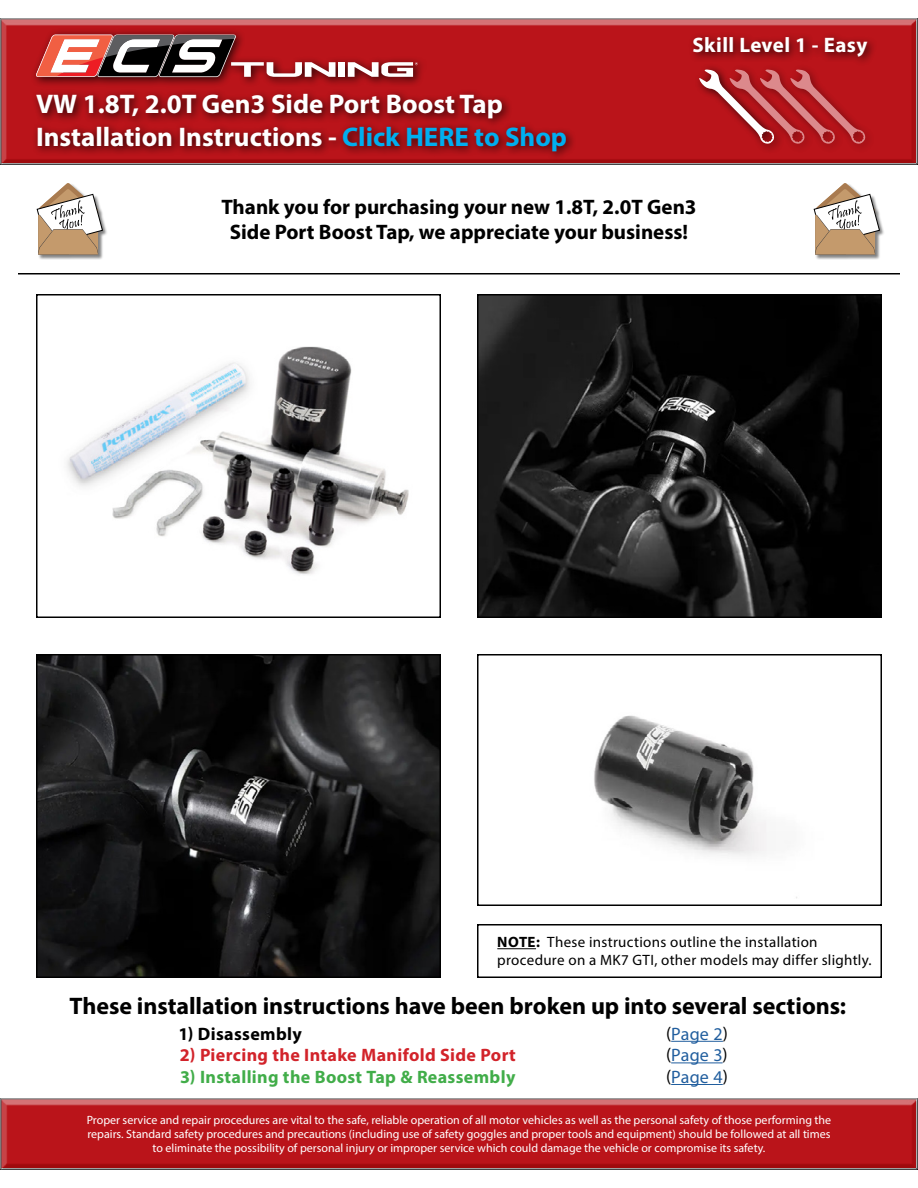
<style>
.page{position:relative;width:918px;height:1188px;background:#fff}
.page>*{position:absolute;margin:0;border:0;box-sizing:border-box;transform-origin:0 0}
.t1{font:700 27px/32.4px "Myriad Pro";color:#fff}
.t2{font:700 24px "Myriad Pro";letter-spacing:-.005em;color:#000}
.t3{font:700 21px/25.2px "Myriad Pro";color:#000;text-align:center}
.t4{font:700 21px "Myriad Pro";letter-spacing:.015em;color:#fff}
.t5{font:700 18px "Myriad Pro";letter-spacing:.02em;color:#d2232a}
.t6{font:700 18px "Myriad Pro";letter-spacing:.02em;color:#41ad49}
.t7{font:18px "Myriad Pro";letter-spacing:.01em;color:#215e9e}
.t8{font:700 18px "Myriad Pro";letter-spacing:.02em;color:#000}
.t9{font:15px/18px "Myriad Pro";letter-spacing:.02em;color:#000}
.t10{font:12px/14.4px "Myriad Pro";color:#fff;text-align:center}
.s1{color:#00aeef}
.s2{font-weight:700}
.s3{color:#000}
</style>
<div class="page">
<img style="left:67px;top:346px;width:342px;height:229px">
<div style="left:36px;top:294px;width:405px;height:324px;border:2px solid #000"></div>
<img style="left:480px;top:297px;width:399px;height:318px">
<div style="left:477px;top:294px;width:405px;height:324px;border:2px solid #000"></div>
<img style="left:39px;top:657px;width:399px;height:318px">
<div style="left:36px;top:654px;width:405px;height:324px;border:2px solid #000"></div>
<img style="left:594px;top:715px;width:203px;height:183px">
<div style="left:477px;top:654px;width:405px;height:252px;border:2px solid #000"></div>
<div style="left:0;top:14px;width:918px;height:151px;background:#000;opacity:.75"></div>
<hr style="left:18px;top:273px;width:882px;height:1px;background:#000">
<div style="left:37px;top:184px;width:71px;height:76px;background:#000;opacity:.5"></div>
<svg style="left:37px;top:183px;width:66px;height:71px"></svg>
<div style="left:814px;top:184px;width:71px;height:76px;background:#000;opacity:.5"></div>
<svg style="left:814px;top:183px;width:66px;height:71px"></svg>
<div style="left:0;top:1094px;width:918px;height:77px;background:#000;opacity:.75"></div>
<hr style="left:671px;top:1041px;width:52px;height:1px;background:#215e9e">
<hr style="left:671px;top:1062px;width:52px;height:1px;background:#215e9e">
<hr style="left:671px;top:1084px;width:52px;height:1px;background:#215e9e">
<div style="left:30px;top:28px;width:398px;height:60px;background:#000;opacity:.75"></div>
<div style="left:338px;top:62px;width:7px;height:15px;background:#fff"></div>
<svg style="left:348px;top:62px;width:70px;height:15px"></svg>
<svg style="left:36px;top:35px;width:299px;height:42px"></svg>
<div style="left:688px;top:31px;width:189px;height:35px;background:#000;opacity:.75"></div>
<div style="left:32px;top:88px;width:544px;height:73px;background:#000;opacity:.75"></div>
<div style="left:694px;top:63px;width:91px;height:91px;background:#ba141a"></div>
<div style="left:785px;top:63px;width:91px;height:91px;background:#ba141a"></div>
<svg style="left:698px;top:66px;width:171px;height:82px"></svg>
<hr style="left:497px;top:948px;width:39px;height:1px;background:#000">
<div style="left:477px;top:924px;width:405px;height:54px;border:2px solid #000"></div>
<h1 class="t1" style="left:36px;top:87px;width:533px">VW 1.8T, 2.0T Gen3 Side Port Boost Tap<br>Installation Instructions - <span class="s1">Click HERE to Shop</span></h1>
<h3 class="t4" style="left:693px;top:31px;width:176px">Skill Level 1 - Easy</h3>
<h3 class="t3" style="left:221px;top:193px;width:477px">Thank you for purchasing your new 1.8T, 2.0T Gen3<br>Side Port Boost Tap, we appreciate your business!</h3>
<p class="t9" style="left:497px;top:933px;width:376px"><span class="s2">NOTE:</span> These instructions outline the installation procedure on a MK7 GTI, other models may differ slightly.</p>
<h2 class="t2" style="left:69px;top:990px;width:778px">These installation instructions have been broken up into several sections:</h2>
<h3 class="t8" style="left:179px;top:1022px;width:125px">1) Disassembly</h3>
<h3 class="t7" style="left:666px;top:1022px;width:64px"><span class="s3">(</span>Page 2<span class="s3">)</span></h3>
<h3 class="t5" style="left:180px;top:1043px;width:337px">2) Piercing the Intake Manifold Side Port</h3>
<h3 class="t7" style="left:666px;top:1044px;width:63px"><span class="s3">(</span>Page 3<span class="s3">)</span></h3>
<h3 class="t6" style="left:180px;top:1065px;width:337px">3) Installing the Boost Tap &amp; Reassembly</h3>
<h3 class="t7" style="left:666px;top:1066px;width:63px"><span class="s3">(</span>Page 4<span class="s3">)</span></h3>
<p class="t10" style="left:87px;top:1112px;width:746px">Proper service and repair procedures are vital to the safe, reliable operation of all motor vehicles as well as the personal safety of those performing the repairs. Standard safety procedures and precautions (including use of safety goggles and proper tools and equipment) should be followed at all times to eliminate the possibility of personal injury or improper service which could damage the vehicle or compromise its safety.</p>
</div>
